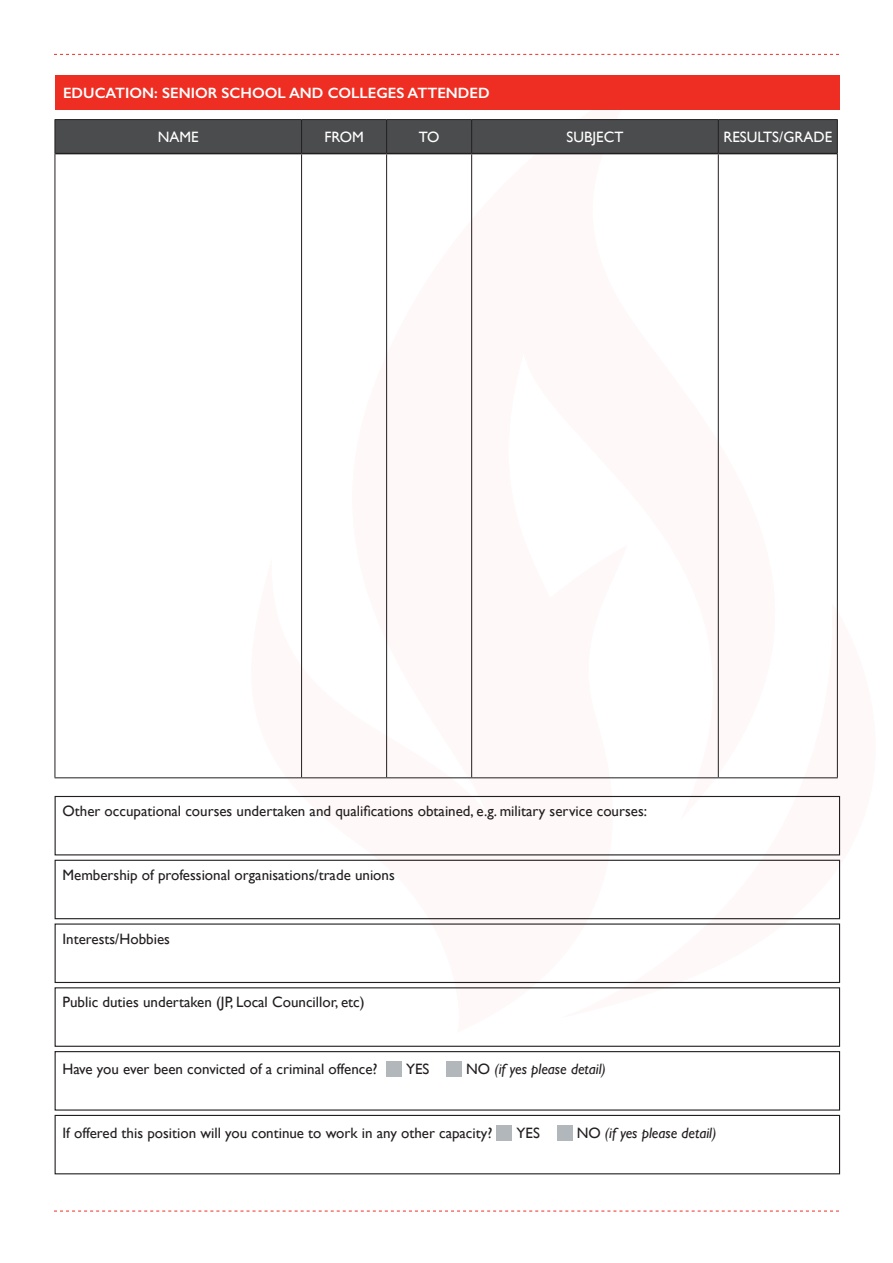
<style>
.page{position:relative;width:893px;height:1263px;background:#fff}
.page>*{position:absolute;margin:0;border:0;box-sizing:border-box;transform-origin:0 0}
.t1{font:15px "Gill Sans";color:#231f20}
.t2{font:italic 15px "Gill Sans";color:#231f20}
.t3{font:600 15px "Gill Sans";color:#fff}
.t4{font:15px "Gill Sans";color:#fff}
.s1{font-style:normal}
</style>
<div class="page">
<svg style="left:251px;top:85px;width:590px;height:948px"></svg>
<svg style="left:54px;top:1211px;width:785px;height:1px"></svg>
<svg style="left:54px;top:54px;width:785px;height:1px"></svg>
<div style="left:55px;top:796px;width:785px;height:59px;border:1px solid #231f20"></div>
<div style="left:55px;top:860px;width:785px;height:59px;border:1px solid #231f20"></div>
<div style="left:55px;top:923px;width:785px;height:60px;border:1px solid #231f20"></div>
<div style="left:55px;top:987px;width:785px;height:60px;border:1px solid #231f20"></div>
<div style="left:55px;top:1051px;width:785px;height:59px;border:1px solid #231f20"></div>
<div style="left:55px;top:1115px;width:785px;height:59px;border:1px solid #231f20"></div>
<div style="left:55px;top:75px;width:784px;height:34px;background:#ee2e22"></div>
<div style="left:56px;top:120px;width:781px;height:33px;background:#4b4c4d"></div>
<hr style="left:55px;top:119px;width:247px;height:1px;background:#231f20">
<hr style="left:55px;top:120px;width:1px;height:34px;background:#231f20">
<hr style="left:302px;top:119px;width:85px;height:1px;background:#231f20">
<hr style="left:301px;top:120px;width:1px;height:33px;background:#231f20">
<hr style="left:387px;top:119px;width:85px;height:1px;background:#231f20">
<hr style="left:386px;top:120px;width:1px;height:33px;background:#231f20">
<hr style="left:472px;top:119px;width:246px;height:1px;background:#231f20">
<hr style="left:471px;top:120px;width:1px;height:33px;background:#231f20">
<hr style="left:718px;top:119px;width:120px;height:1px;background:#231f20">
<hr style="left:718px;top:120px;width:1px;height:33px;background:#231f20">
<hr style="left:837px;top:120px;width:1px;height:34px;background:#231f20">
<hr style="left:55px;top:154px;width:1px;height:623px;background:#231f20">
<hr style="left:301px;top:154px;width:1px;height:623px;background:#231f20">
<hr style="left:386px;top:154px;width:1px;height:623px;background:#231f20">
<hr style="left:471px;top:154px;width:1px;height:623px;background:#231f20">
<hr style="left:718px;top:154px;width:1px;height:623px;background:#231f20">
<hr style="left:837px;top:154px;width:1px;height:623px;background:#231f20">
<hr style="left:55px;top:777px;width:247px;height:1px;background:#231f20">
<hr style="left:302px;top:777px;width:85px;height:1px;background:#231f20">
<hr style="left:387px;top:777px;width:85px;height:1px;background:#231f20">
<hr style="left:472px;top:777px;width:246px;height:1px;background:#231f20">
<hr style="left:718px;top:777px;width:120px;height:1px;background:#231f20">
<hr style="left:55px;top:153px;width:247px;height:1px;background:#231f20">
<hr style="left:302px;top:153px;width:85px;height:1px;background:#231f20">
<hr style="left:387px;top:153px;width:85px;height:1px;background:#231f20">
<hr style="left:472px;top:153px;width:246px;height:1px;background:#231f20">
<hr style="left:718px;top:153px;width:119px;height:1px;background:#231f20">
<div style="left:386px;top:1061px;width:16px;height:16px;background:#b2b7bb"></div>
<div style="left:446px;top:1061px;width:16px;height:16px;background:#b2b7bb"></div>
<div style="left:496px;top:1125px;width:16px;height:16px;background:#b2b7bb"></div>
<div style="left:557px;top:1125px;width:15px;height:16px;background:#b2b7bb"></div>
<p class="t3" style="left:63px;top:84px;width:428px">EDUCATION: SENIOR SCHOOL AND COLLEGES ATTENDED</p>
<p class="t4" style="left:158px;top:128px;width:42px">NAME</p>
<p class="t4" style="left:324px;top:128px;width:41px">FROM</p>
<p class="t4" style="left:419px;top:128px;width:22px">TO</p>
<p class="t4" style="left:567px;top:128px;width:58px">SUBJECT</p>
<p class="t4" style="left:723px;top:128px;width:110px">RESULTS/GRADE</p>
<p class="t1" style="left:63px;top:802px;width:586px">Other occupational courses undertaken and qualifications obtained, e.g. military service courses:</p>
<p class="t1" style="left:63px;top:866px;width:334px">Membership of professional organisations/trade unions</p>
<p class="t1" style="left:63px;top:930px;width:109px">Interests/Hobbies</p>
<p class="t1" style="left:63px;top:993px;width:304px">Public duties undertaken (JP, Local Councillor, etc)</p>
<p class="t1" style="left:63px;top:1060px;width:317px">Have you ever been convicted of a criminal offence?</p>
<p class="t1" style="left:406px;top:1060px;width:25px">YES</p>
<p class="t2" style="left:466px;top:1060px;width:141px"><span class="s1">NO</span> (if yes please detail)</p>
<p class="t1" style="left:63px;top:1124px;width:431px">If offered this position will you continue to work in any other capacity?</p>
<p class="t1" style="left:516px;top:1124px;width:25px">YES</p>
<p class="t2" style="left:577px;top:1124px;width:141px"><span class="s1">NO</span> (if yes please detail)</p>
</div>
